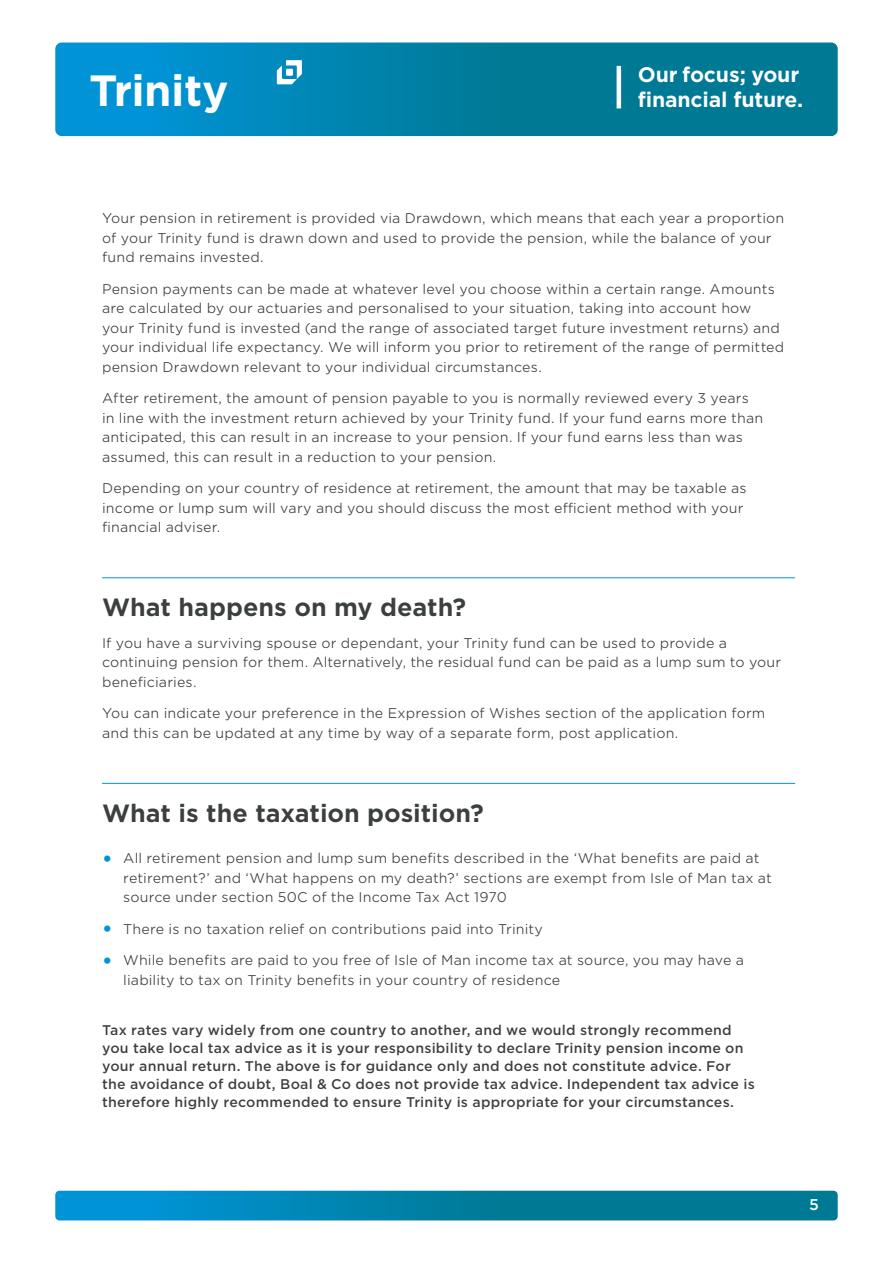
<style>
.page{position:relative;width:893px;height:1263px;background:#fff}
.page>*{position:absolute;margin:0;border:0;box-sizing:border-box;transform-origin:0 0}
.t1{font:700 42px "Gotham S Sm";letter-spacing:-.015em;color:#fff}
.t2{font:700 24px "Gotham S Sm";letter-spacing:-.005em;color:#3b403c}
.t3{font:700 20.25px "Gotham S Sm";letter-spacing:-.01em;color:#fff}
.t4{font:500 15px "Gotham S Sm";color:#fff}
.t5{font:300 13.5px/19.5px "Gotham S Sm";letter-spacing:.01em;color:#3b403c}
.t6{font:500 13.5px/18px "Gotham S Sm";letter-spacing:.015em;color:#3b403c}
.s1{font-family:"Gotham";font-weight:700;font-size:21px;color:#0093d6}
</style>
<div class="page">
<svg style="left:55px;top:1191px;width:783px;height:29px;background:#0082aa"></svg>
<svg style="left:55px;top:43px;width:783px;height:93px;background:#0082aa"></svg>
<hr style="left:617px;top:66px;width:4px;height:42px;background:#fff">
<svg style="left:277px;top:60px;width:25px;height:24px"></svg>
<hr style="left:102px;top:577px;width:693px;height:1px;background:#0093d6">
<hr style="left:102px;top:783px;width:693px;height:1px;background:#0093d6">
<h1 class="t1" style="left:89px;top:62px;width:141px">Trinity</h1>
<h3 class="t3" style="left:638px;top:61px;width:163px">Our focus; your</h3>
<h3 class="t3" style="left:638px;top:85px;width:167px">financial future.</h3>
<p class="t5" style="left:102px;top:208px;width:684px">Your pension in retirement is provided via Drawdown, which means that each year a proportion of your Trinity fund is drawn down and used to provide the pension, while the balance of your fund remains invested.</p>
<p class="t5" style="left:102px;top:279px;width:684px">Pension payments can be made at whatever level you choose within a certain range. Amounts are calculated by our actuaries and personalised to your situation, taking into account how your Trinity fund is invested (and the range of associated target future investment returns) and your individual life expectancy. We will inform you prior to retirement of the range of permitted pension Drawdown relevant to your individual circumstances.</p>
<p class="t5" style="left:102px;top:388px;width:663px">After retirement, the amount of pension payable to you is normally reviewed every 3 years in line with the investment return achieved by your Trinity fund. If your fund earns more than anticipated, this can result in an increase to your pension. If your fund earns less than was assumed, this can result in a reduction to your pension.</p>
<p class="t5" style="left:102px;top:478px;width:646px">Depending on your country of residence at retirement, the amount that may be taxable as income or lump sum will vary and you should discuss the most efficient method with your financial adviser.</p>
<h2 class="t2" style="left:102px;top:591px;width:366px">What happens on my death?</h2>
<p class="t5" style="left:102px;top:633px;width:681px">If you have a surviving spouse or dependant, your Trinity fund can be used to provide a continuing pension for them. Alternatively, the residual fund can be paid as a lump sum to your beneficiaries.</p>
<p class="t5" style="left:102px;top:703px;width:665px">You can indicate your preference in the Expression of Wishes section of the application form and this can be updated at any time by way of a separate form, post application.</p>
<h2 class="t2" style="left:102px;top:797px;width:383px">What is the taxation position?</h2>
<p class="t5" style="left:123px;top:848px;width:650px;text-indent:-21px"><span class="s1">•</span> All retirement pension and lump sum benefits described in the ‘What benefits are paid at retirement?’ and ‘What happens on my death?’ sections are exempt from Isle of Man tax at source under section 50C of the Income Tax Act 1970</p>
<p class="t5" style="left:102px;top:919px;width:442px"><span class="s1">•</span> There is no taxation relief on contributions paid into Trinity</p>
<p class="t5" style="left:123px;top:950px;width:622px;text-indent:-21px"><span class="s1">•</span> While benefits are paid to you free of Isle of Man income tax at source, you may have a liability to tax on Trinity benefits in your country of residence</p>
<p class="t6" style="left:102px;top:1021px;width:654px">Tax rates vary widely from one country to another, and we would strongly recommend you take local tax advice as it is your responsibility to declare Trinity pension income on your annual return. The above is for guidance only and does not constitute advice. For the avoidance of doubt, Boal &amp; Co does not provide tax advice. Independent tax advice is therefore highly recommended to ensure Trinity is appropriate for your circumstances.</p>
<p class="t4" style="left:809px;top:1194px;width:11px">5</p>
</div>
